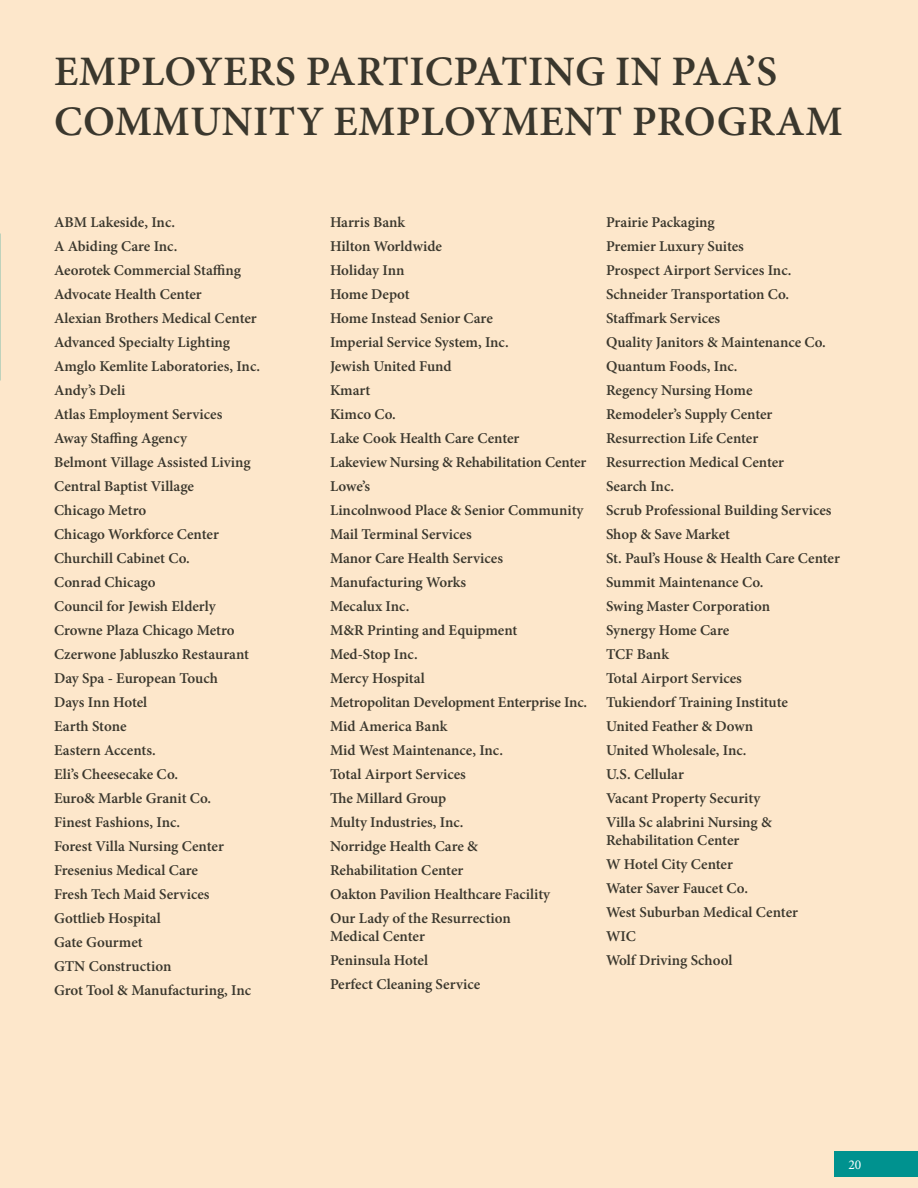
<style>
.page{position:relative;width:918px;height:1188px;background:#fde7cb}
.page>*{position:absolute;margin:0;border:0;box-sizing:border-box;transform-origin:0 0}
.t1{font:600 42px "Minion Pro";color:#3a372d}
.t2{font:600 15px/24px "Minion Pro";color:#3a372d}
.t3{font:13.5px "Minion Pro";color:#fff}
</style>
<div class="page">
<div style="left:834px;top:1151px;width:84px;height:26px;background:#00928f"></div>
<h1 class="t1" style="left:54px;top:42px;width:28px">employers</h1>
<h1 class="t1" style="left:306px;top:42px;width:26px">partic</h1>
<h1 class="t1" style="left:453px;top:42px;width:48px">Pating</h1>
<h1 class="t1" style="left:615px;top:42px;width:159px">in PAA’s</h1>
<h1 class="t1" style="left:54px;top:92px;width:31px">community</h1>
<h1 class="t1" style="left:334px;top:92px;width:30px">employment</h1>
<h1 class="t1" style="left:632px;top:92px;width:31px">program</h1>
<p class="t2" style="left:54px;top:210px;width:208px">ABM Lakeside, Inc.<br>A Abiding Care Inc.<br>Aeorotek Commercial Staffing<br>Advocate Health Center<br>Alexian Brothers Medical Center<br>Advanced Specialty Lighting<br>Amglo Kemlite Laboratories, Inc.<br>Andy’s Deli<br>Atlas Employment Services<br>Away Staffing Agency<br>Belmont Village Assisted Living<br>Central Baptist Village<br>Chicago Metro<br>Chicago Workforce Center<br>Churchill Cabinet Co.<br>Conrad Chicago<br>Council for Jewish Elderly<br>Crowne Plaza Chicago Metro<br>Czerwone Jabluszko Restaurant<br>Day Spa - European Touch<br>Days Inn Hotel<br>Earth Stone<br>Eastern Accents.<br>Eli’s Cheesecake Co.<br>Euro&amp; Marble Granit Co.<br>Finest Fashions, Inc.<br>Forest Villa Nursing Center<br>Fresenius Medical Care<br>Fresh Tech Maid Services<br>Gottlieb Hospital<br>Gate Gourmet<br>GTN Construction<br>Grot Tool &amp; Manufacturing, Inc</p>
<p class="t2" style="left:330px;top:210px;width:259px">Harris Bank<br>Hilton Worldwide<br>Holiday Inn<br>Home Depot<br>Home Instead Senior Care<br>Imperial Service System, Inc.<br>Jewish United Fund<br>Kmart<br>Kimco Co.<br>Lake Cook Health Care Center<br>Lakeview Nursing &amp; Rehabilitation Center<br>Lowe’s<br>Lincolnwood Place &amp; Senior Community<br>Mail Terminal Services<br>Manor Care Health Services<br>Manufacturing Works<br>Mecalux Inc.<br>M&amp;R Printing and Equipment<br>Med-Stop Inc.<br>Mercy Hospital<br>Metropolitan Development Enterprise Inc.<br>Mid America Bank<br>Mid West Maintenance, Inc.<br>Total Airport Services<br>The Millard Group<br>Multy Industries, Inc.<br>Norridge Health Care &amp;<br>Rehabilitation Center<br>Oakton Pavilion Healthcare Facility<br>Our Lady of the Resurrection</p>
<p class="t2" style="left:330px;top:924px;width:152px">Medical Center<br>Peninsula Hotel<br>Perfect Cleaning Service</p>
<p class="t2" style="left:606px;top:210px;width:235px">Prairie Packaging<br>Premier Luxury Suites<br>Prospect Airport Services Inc.<br>Schneider Transportation Co.<br>Staffmark Services<br>Quality Janitors &amp; Maintenance Co.<br>Quantum Foods, Inc.<br>Regency Nursing Home<br>Remodeler’s Supply Center<br>Resurrection Life Center<br>Resurrection Medical Center<br>Search Inc.<br>Scrub Professional Building Services<br>Shop &amp; Save Market<br>St. Paul’s House &amp; Health Care Center<br>Summit Maintenance Co.<br>Swing Master Corporation<br>Synergy Home Care<br>TCF Bank<br>Total Airport Services<br>Tukiendorf Training Institute<br>United Feather &amp; Down<br>United Wholesale, Inc.<br>U.S. Cellular<br>Vacant Property Security<br>Villa Sc alabrini Nursing &amp;</p>
<p class="t2" style="left:606px;top:828px;width:194px">Rehabilitation Center<br>W Hotel City Center<br>Water Saver Faucet Co.<br>West Suburban Medical Center<br>WIC<br>Wolf Driving School</p>
<p class="t3" style="left:848px;top:1156px;width:14px">20</p>
</div>
